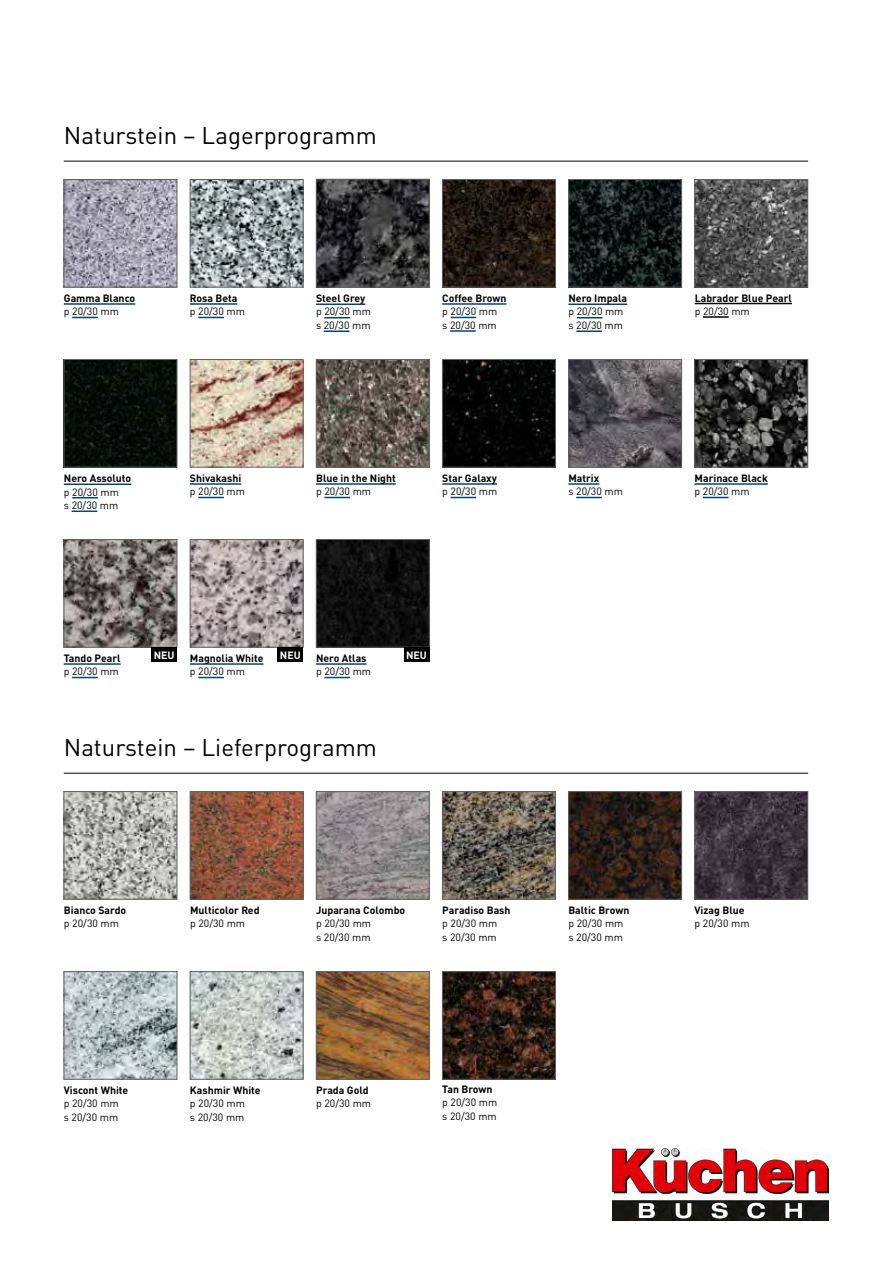
<style>
.page{position:relative;width:893px;height:1263px;background:#fff}
.page>*{position:absolute;margin:0;border:0;box-sizing:border-box;transform-origin:0 0}
.t1{font:24px "DINOT";color:#000}
.t2{font:10.5px/13.5px "DINOT";color:#000}
.t3{font:700 10.5px "DINOT";color:#000}
.t4{font:700 10.5px "DINOT";color:#fff}
</style>
<div class="page">
<hr style="left:64px;top:161px;width:744px;height:1px;background:#000">
<hr style="left:316px;top:303px;width:49px;height:2px;background:#00496c">
<svg style="left:324px;top:317px;width:26px;height:1px"></svg>
<hr style="left:324px;top:330px;width:25px;height:2px;background:#00496c">
<img style="left:318px;top:181px;width:109px;height:104px">
<div style="left:316px;top:179px;width:113px;height:108px;border:1px solid #626261"></div>
<img style="left:318px;top:793px;width:109px;height:104px">
<div style="left:316px;top:791px;width:113px;height:108px;border:1px solid #626261"></div>
<img style="left:318px;top:973px;width:109px;height:104px">
<div style="left:316px;top:971px;width:113px;height:108px;border:1px solid #626261"></div>
<img style="left:444px;top:973px;width:110px;height:104px">
<div style="left:442px;top:971px;width:114px;height:108px;border:1px solid #626261"></div>
<hr style="left:64px;top:303px;width:71px;height:2px;background:#00496c">
<svg style="left:72px;top:317px;width:26px;height:1px"></svg>
<hr style="left:190px;top:303px;width:47px;height:2px;background:#00496c">
<svg style="left:198px;top:317px;width:26px;height:1px"></svg>
<img style="left:66px;top:181px;width:109px;height:104px">
<div style="left:64px;top:179px;width:113px;height:108px;border:1px solid #626261"></div>
<img style="left:66px;top:793px;width:109px;height:104px">
<div style="left:64px;top:791px;width:113px;height:108px;border:1px solid #626261"></div>
<img style="left:192px;top:181px;width:109px;height:104px">
<div style="left:190px;top:179px;width:113px;height:108px;border:1px solid #626261"></div>
<img style="left:192px;top:793px;width:109px;height:104px">
<div style="left:190px;top:791px;width:113px;height:108px;border:1px solid #626261"></div>
<hr style="left:442px;top:303px;width:64px;height:2px;background:#00496c">
<svg style="left:451px;top:317px;width:25px;height:1px"></svg>
<hr style="left:450px;top:330px;width:26px;height:2px;background:#00496c">
<img style="left:444px;top:181px;width:110px;height:104px">
<div style="left:442px;top:179px;width:114px;height:108px;border:1px solid #626261"></div>
<img style="left:444px;top:793px;width:110px;height:104px">
<div style="left:442px;top:791px;width:114px;height:108px;border:1px solid #626261"></div>
<hr style="left:190px;top:483px;width:51px;height:2px;background:#00496c">
<svg style="left:198px;top:497px;width:26px;height:1px"></svg>
<img style="left:192px;top:361px;width:109px;height:104px">
<div style="left:190px;top:359px;width:113px;height:108px;border:1px solid #626261"></div>
<img style="left:66px;top:973px;width:109px;height:104px">
<div style="left:64px;top:971px;width:113px;height:108px;border:1px solid #626261"></div>
<hr style="left:568px;top:303px;width:59px;height:2px;background:#00496c">
<svg style="left:577px;top:317px;width:25px;height:1px"></svg>
<hr style="left:576px;top:330px;width:26px;height:2px;background:#00496c">
<hr style="left:703px;top:316px;width:26px;height:2px;background:#000">
<hr style="left:695px;top:303px;width:97px;height:1px;background:#000">
<img style="left:570px;top:181px;width:110px;height:104px">
<div style="left:568px;top:179px;width:114px;height:108px;border:1px solid #626261"></div>
<img style="left:570px;top:793px;width:110px;height:104px">
<div style="left:568px;top:791px;width:114px;height:108px;border:1px solid #626261"></div>
<img style="left:696px;top:181px;width:110px;height:104px">
<div style="left:694px;top:179px;width:114px;height:108px;border:1px solid #626261"></div>
<img style="left:696px;top:793px;width:110px;height:104px">
<div style="left:694px;top:791px;width:114px;height:108px;border:1px solid #626261"></div>
<hr style="left:316px;top:483px;width:80px;height:2px;background:#00496c">
<svg style="left:324px;top:497px;width:26px;height:1px"></svg>
<img style="left:318px;top:361px;width:109px;height:104px">
<div style="left:316px;top:359px;width:113px;height:108px;border:1px solid #626261"></div>
<img style="left:192px;top:973px;width:109px;height:104px">
<div style="left:190px;top:971px;width:113px;height:108px;border:1px solid #626261"></div>
<hr style="left:64px;top:483px;width:67px;height:2px;background:#00496c">
<svg style="left:72px;top:497px;width:26px;height:1px"></svg>
<hr style="left:72px;top:510px;width:25px;height:2px;background:#00496c">
<img style="left:66px;top:361px;width:109px;height:104px">
<div style="left:64px;top:359px;width:113px;height:108px;border:1px solid #626261"></div>
<hr style="left:442px;top:483px;width:55px;height:2px;background:#00496c">
<svg style="left:451px;top:497px;width:25px;height:1px"></svg>
<hr style="left:64px;top:663px;width:57px;height:2px;background:#00496c">
<svg style="left:72px;top:677px;width:26px;height:1px"></svg>
<img style="left:444px;top:361px;width:110px;height:104px">
<div style="left:442px;top:359px;width:114px;height:108px;border:1px solid #626261"></div>
<img style="left:66px;top:541px;width:109px;height:104px">
<div style="left:64px;top:539px;width:113px;height:108px;border:1px solid #626261"></div>
<hr style="left:568px;top:483px;width:31px;height:2px;background:#00496c">
<svg style="left:576px;top:497px;width:26px;height:1px"></svg>
<hr style="left:190px;top:663px;width:74px;height:2px;background:#00496c">
<svg style="left:198px;top:677px;width:26px;height:1px"></svg>
<img style="left:570px;top:361px;width:110px;height:104px">
<div style="left:568px;top:359px;width:114px;height:108px;border:1px solid #626261"></div>
<img style="left:192px;top:541px;width:109px;height:104px">
<div style="left:190px;top:539px;width:113px;height:108px;border:1px solid #626261"></div>
<hr style="left:694px;top:483px;width:74px;height:2px;background:#00496c">
<svg style="left:703px;top:497px;width:25px;height:1px"></svg>
<hr style="left:316px;top:663px;width:51px;height:2px;background:#00496c">
<svg style="left:324px;top:677px;width:26px;height:1px"></svg>
<img style="left:696px;top:361px;width:110px;height:104px">
<div style="left:694px;top:359px;width:114px;height:108px;border:1px solid #626261"></div>
<img style="left:318px;top:541px;width:109px;height:104px">
<div style="left:316px;top:539px;width:113px;height:108px;border:1px solid #626261"></div>
<hr style="left:64px;top:773px;width:744px;height:1px;background:#000">
<div style="left:151px;top:647px;width:26px;height:15px;background:#000"></div>
<div style="left:277px;top:647px;width:26px;height:15px;background:#000"></div>
<div style="left:403px;top:647px;width:26px;height:15px;background:#000"></div>
<img style="left:612px;top:1148px;width:216px;height:73px">
<h1 class="t1" style="left:64px;top:120px;width:314px">Naturstein – Lagerprogramm</h1>
<p class="t3" style="left:64px;top:291px;width:73px">Gamma Blanco</p>
<p class="t2" style="left:64px;top:304px;width:57px">p 20/30 mm</p>
<p class="t3" style="left:190px;top:291px;width:49px">Rosa Beta</p>
<p class="t2" style="left:190px;top:304px;width:57px">p 20/30 mm</p>
<p class="t3" style="left:316px;top:291px;width:51px">Steel Grey</p>
<p class="t2" style="left:316px;top:305px;width:57px">p 20/30 mm s 20/30 mm</p>
<p class="t3" style="left:442px;top:291px;width:66px">Coffee Brown</p>
<p class="t2" style="left:442px;top:304px;width:57px">p 20/30 mm s 20/30 mm</p>
<p class="t3" style="left:64px;top:471px;width:69px">Nero Assoluto</p>
<p class="t2" style="left:64px;top:485px;width:57px">p 20/30 mm s 20/30 mm</p>
<p class="t3" style="left:190px;top:471px;width:53px">Shivakashi</p>
<p class="t2" style="left:190px;top:484px;width:57px">p 20/30 mm</p>
<p class="t3" style="left:316px;top:471px;width:81px">Blue in the Night</p>
<p class="t2" style="left:316px;top:484px;width:57px">p 20/30 mm</p>
<p class="t3" style="left:442px;top:471px;width:56px">Star Galaxy</p>
<p class="t2" style="left:442px;top:484px;width:57px">p 20/30 mm</p>
<p class="t3" style="left:64px;top:651px;width:58px">Tando Pearl</p>
<p class="t2" style="left:64px;top:664px;width:57px">p 20/30 mm</p>
<p class="t4" style="left:154px;top:648px;width:22px">NEU</p>
<p class="t4" style="left:280px;top:648px;width:22px">NEU</p>
<p class="t4" style="left:406px;top:648px;width:22px">NEU</p>
<p class="t3" style="left:190px;top:651px;width:75px">Magnolia White</p>
<p class="t2" style="left:190px;top:664px;width:57px">p 20/30 mm</p>
<p class="t3" style="left:316px;top:651px;width:52px">Nero Atlas</p>
<p class="t2" style="left:316px;top:664px;width:57px">p 20/30 mm</p>
<h1 class="t1" style="left:64px;top:732px;width:315px">Naturstein – Lieferprogramm</h1>
<p class="t3" style="left:64px;top:903px;width:64px">Bianco Sardo</p>
<p class="t2" style="left:64px;top:916px;width:57px">p 20/30 mm</p>
<p class="t3" style="left:64px;top:1083px;width:66px">Viscont White</p>
<p class="t2" style="left:64px;top:1096px;width:57px">p 20/30 mm s 20/30 mm</p>
<p class="t3" style="left:190px;top:903px;width:71px">Multicolor Red</p>
<p class="t2" style="left:190px;top:916px;width:57px">p 20/30 mm</p>
<p class="t3" style="left:316px;top:903px;width:91px">Juparana Colombo</p>
<p class="t2" style="left:316px;top:916px;width:57px">p 20/30 mm s 20/30 mm</p>
<p class="t3" style="left:442px;top:903px;width:70px">Paradiso Bash</p>
<p class="t2" style="left:442px;top:916px;width:57px">p 20/30 mm s 20/30 mm</p>
<p class="t3" style="left:190px;top:1083px;width:72px">Kashmir White</p>
<p class="t2" style="left:190px;top:1096px;width:57px">p 20/30 mm s 20/30 mm</p>
<p class="t3" style="left:316px;top:1083px;width:54px">Prada Gold</p>
<p class="t2" style="left:316px;top:1096px;width:57px">p 20/30 mm</p>
<p class="t3" style="left:442px;top:1082px;width:52px">Tan Brown</p>
<p class="t2" style="left:442px;top:1096px;width:57px">p 20/30 mm s 20/30 mm</p>
<p class="t3" style="left:568px;top:291px;width:60px">Nero Impala</p>
<p class="t2" style="left:568px;top:305px;width:57px">p 20/30 mm s 20/30 mm</p>
<p class="t3" style="left:568px;top:471px;width:33px">Matrix</p>
<p class="t2" style="left:568px;top:484px;width:56px">s 20/30 mm</p>
<p class="t3" style="left:568px;top:903px;width:62px">Baltic Brown</p>
<p class="t2" style="left:568px;top:916px;width:57px">p 20/30 mm s 20/30 mm</p>
<p class="t3" style="left:695px;top:291px;width:99px">Labrador Blue Pearl</p>
<p class="t2" style="left:695px;top:305px;width:57px">p 20/30 mm</p>
<p class="t3" style="left:694px;top:471px;width:75px">Marinace Black</p>
<p class="t2" style="left:694px;top:484px;width:57px">p 20/30 mm</p>
<p class="t3" style="left:694px;top:903px;width:51px">Vizag Blue</p>
<p class="t2" style="left:694px;top:916px;width:57px">p 20/30 mm</p>
</div>
